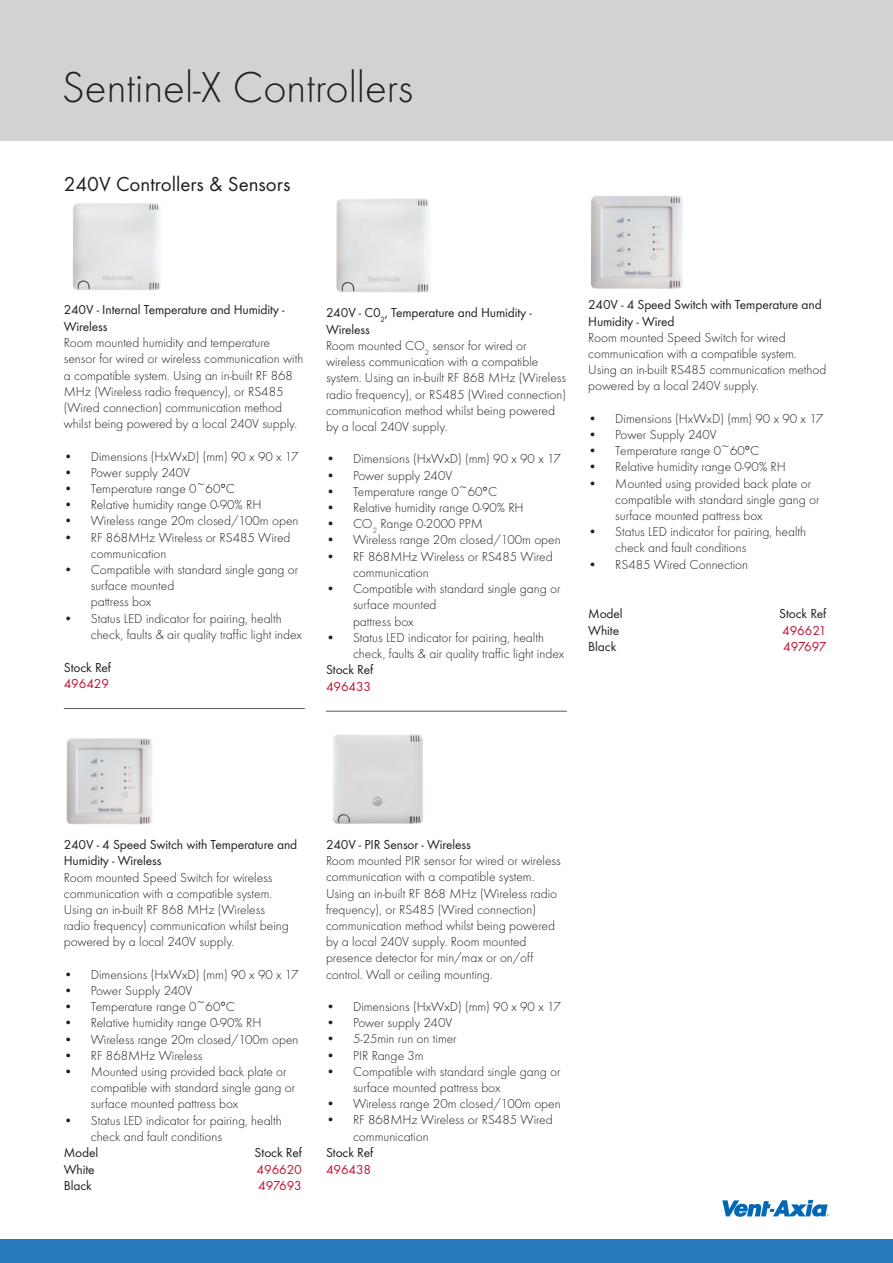
<style>
.page{position:relative;width:893px;height:1263px;background:#fff}
.page>*{position:absolute;margin:0;border:0;box-sizing:border-box;transform-origin:0 0}
.t1{font:300 45px "Futura T";color:#231f20}
.t2{font:21px "Futura T";color:#231f20}
.t3{font:300 13.5px/16.2px "Futura T";color:#231f20}
.t4{font:13.5px/16.5px "Futura T";letter-spacing:-.01em;color:#231f20}
.t5{font:13.5px "Futura T";letter-spacing:-.01em;color:#c3102f}
.s1{font-weight:400}
</style>
<div class="page">
<div style="left:0;top:1239px;width:893px;height:24px;background:#277abe"></div>
<div style="left:0;top:0;width:893px;height:140px;background:#d1d2d4"></div>
<hr style="left:64px;top:708px;width:241px;height:1px;background:#57585a">
<img style="left:73px;top:203px;width:88px;height:88px">
<img style="left:66px;top:738px;width:87px;height:87px">
<hr style="left:326px;top:711px;width:241px;height:1px;background:#57585a">
<img style="left:336px;top:198px;width:95px;height:95px">
<img style="left:332px;top:734px;width:91px;height:90px">
<img style="left:591px;top:195px;width:92px;height:94px">
<svg style="left:722px;top:1200px;width:107px;height:17px"></svg>
<h1 class="t1" style="left:62px;top:61px;width:353px">Sentinel-X Controllers</h1>
<h2 class="t2" style="left:64px;top:172px;width:228px">240V Controllers &amp; Sensors</h2>
<p class="t4" style="left:64px;top:302px;width:222px">240V - Internal Temperature and Humidity -<br>Wireless</p>
<p class="t3" style="left:64px;top:334px;width:241px">Room mounted humidity and temperature sensor for wired or wireless communication with a compatible system. Using an in-built RF 868<br>MHz (Wireless radio frequency), or RS485 (Wired connection) communication method whilst being powered by a local 240V supply.</p>
<p class="t3" style="left:64px;top:448px;width:236px">• Dimensions (HxWxD) (mm) 90 x 90 x 17</p>
<p class="t3" style="left:64px;top:464px;width:128px">• Power supply 240V</p>
<p class="t3" style="left:64px;top:480px;width:173px">• Temperature range 0~60°C</p>
<p class="t3" style="left:64px;top:496px;width:199px">• Relative humidity range 0-90% RH</p>
<p class="t3" style="left:64px;top:513px;width:236px">• Wireless range 20m closed/100m open</p>
<p class="t3" style="left:91px;top:529px;width:201px;text-indent:-27px">• RF 868MHz Wireless or RS485 Wired communication</p>
<p class="t3" style="left:91px;top:561px;width:209px;text-indent:-27px">• Compatible with standard single gang or surface mounted<br>pattress box</p>
<p class="t3" style="left:91px;top:610px;width:213px;text-indent:-27px">• Status LED indicator for pairing, health check, faults &amp; air quality traffic light index</p>
<p class="t4" style="left:64px;top:659px;width:49px">Stock Ref</p>
<p class="t5" style="left:64px;top:676px;width:47px">496429</p>
<p class="t3" style="left:326px;top:305px;width:242px"><span class="s1">240V - C0</span><sub>2</sub><span class="s1">, Temperature and Humidity - Wireless<br></span>Room mounted CO<sub>2</sub> sensor for wired or wireless communication with a compatible system. Using an in-built RF 868 MHz (Wireless radio frequency), or RS485 (Wired connection) communication method whilst being powered by a local 240V supply.</p>
<p class="t3" style="left:326px;top:451px;width:236px">• Dimensions (HxWxD) (mm) 90 x 90 x 17</p>
<p class="t3" style="left:326px;top:467px;width:128px">• Power supply 240V</p>
<p class="t3" style="left:326px;top:483px;width:173px">• Temperature range 0~60°C</p>
<p class="t3" style="left:326px;top:499px;width:199px">• Relative humidity range 0-90% RH</p>
<p class="t3" style="left:326px;top:516px;width:158px">• CO<sub>2</sub> Range 0-2000 PPM</p>
<p class="t3" style="left:326px;top:532px;width:236px">• Wireless range 20m closed/100m open</p>
<p class="t3" style="left:353px;top:548px;width:201px;text-indent:-27px">• RF 868MHz Wireless or RS485 Wired communication</p>
<p class="t3" style="left:353px;top:580px;width:209px;text-indent:-27px">• Compatible with standard single gang or surface mounted<br>pattress box</p>
<p class="t3" style="left:353px;top:629px;width:213px;text-indent:-27px">• Status LED indicator for pairing, health check, faults &amp; air quality traffic light index</p>
<p class="t4" style="left:326px;top:661px;width:49px">Stock Ref</p>
<p class="t5" style="left:326px;top:678px;width:47px">496433</p>
<p class="t4" style="left:588px;top:296px;width:235px">240V - 4 Speed Switch with Temperature and<br>Humidity - Wired</p>
<p class="t3" style="left:588px;top:329px;width:240px">Room mounted Speed Switch for wired communication with a compatible system.<br>Using an in-built RS485 communication method powered by a local 240V supply.</p>
<p class="t3" style="left:588px;top:410px;width:236px">• Dimensions (HxWxD) (mm) 90 x 90 x 17</p>
<p class="t3" style="left:588px;top:426px;width:130px">• Power Supply 240V</p>
<p class="t3" style="left:588px;top:443px;width:173px">• Temperature range 0~60°C</p>
<p class="t3" style="left:588px;top:459px;width:199px">• Relative humidity range 0-90% RH</p>
<p class="t3" style="left:615px;top:475px;width:206px;text-indent:-27px">• Mounted using provided back plate or compatible with standard single gang or surface mounted pattress box</p>
<p class="t3" style="left:615px;top:524px;width:192px;text-indent:-27px">• Status LED indicator for pairing, health check and fault conditions</p>
<p class="t3" style="left:588px;top:556px;width:161px">• RS485 Wired Connection</p>
<p class="t4" style="left:588px;top:605px;width:36px">Model</p>
<p class="t4" style="left:779px;top:605px;width:49px">Stock Ref</p>
<p class="t4" style="left:588px;top:622px;width:32px">White</p>
<p class="t5" style="left:782px;top:622px;width:46px">496621</p>
<p class="t4" style="left:588px;top:638px;width:30px">Black</p>
<p class="t5" style="left:783px;top:639px;width:45px">497697</p>
<p class="t4" style="left:64px;top:836px;width:235px">240V - 4 Speed Switch with Temperature and<br>Humidity - Wireless</p>
<p class="t3" style="left:64px;top:869px;width:227px">Room mounted Speed Switch for wireless communication with a compatible system.<br>Using an in-built RF 868 MHz (Wireless radio frequency) communication whilst being powered by a local 240V supply.</p>
<p class="t3" style="left:64px;top:966px;width:236px">• Dimensions (HxWxD) (mm) 90 x 90 x 17</p>
<p class="t3" style="left:64px;top:982px;width:130px">• Power Supply 240V</p>
<p class="t3" style="left:64px;top:998px;width:173px">• Temperature range 0~60°C</p>
<p class="t3" style="left:64px;top:1015px;width:199px">• Relative humidity range 0-90% RH</p>
<p class="t3" style="left:64px;top:1031px;width:236px">• Wireless range 20m closed/100m open</p>
<p class="t3" style="left:64px;top:1047px;width:140px">• RF 868MHz Wireless</p>
<p class="t3" style="left:91px;top:1063px;width:206px;text-indent:-27px">• Mounted using provided back plate or compatible with standard single gang or surface mounted pattress box</p>
<p class="t3" style="left:91px;top:1112px;width:192px;text-indent:-27px">• Status LED indicator for pairing, health check and fault conditions</p>
<p class="t4" style="left:64px;top:1144px;width:36px">Model</p>
<p class="t4" style="left:255px;top:1144px;width:49px">Stock Ref</p>
<p class="t4" style="left:64px;top:1161px;width:32px">White</p>
<p class="t5" style="left:257px;top:1161px;width:47px">496620</p>
<p class="t4" style="left:64px;top:1177px;width:30px">Black</p>
<p class="t5" style="left:258px;top:1178px;width:45px">497693</p>
<p class="t4" style="left:326px;top:836px;width:146px">240V - PIR Sensor - Wireless</p>
<p class="t3" style="left:326px;top:852px;width:236px">Room mounted PIR sensor for wired or wireless communication with a compatible system.<br>Using an in-built RF 868 MHz (Wireless radio frequency), or RS485 (Wired connection) communication method whilst being powered by a local 240V supply. Room mounted presence detector for min/max or on/off control. Wall or ceiling mounting.</p>
<p class="t3" style="left:326px;top:998px;width:236px">• Dimensions (HxWxD) (mm) 90 x 90 x 17</p>
<p class="t3" style="left:326px;top:1014px;width:128px">• Power supply 240V</p>
<p class="t3" style="left:326px;top:1031px;width:132px">• 5-25min run on timer</p>
<p class="t3" style="left:326px;top:1047px;width:99px">• PIR Range 3m</p>
<p class="t3" style="left:353px;top:1063px;width:209px;text-indent:-27px">• Compatible with standard single gang or surface mounted pattress box</p>
<p class="t3" style="left:326px;top:1095px;width:236px">• Wireless range 20m closed/100m open</p>
<p class="t3" style="left:353px;top:1112px;width:201px;text-indent:-27px">• RF 868MHz Wireless or RS485 Wired communication</p>
<p class="t4" style="left:326px;top:1144px;width:49px">Stock Ref</p>
<p class="t5" style="left:326px;top:1161px;width:47px">496438</p>
</div>
